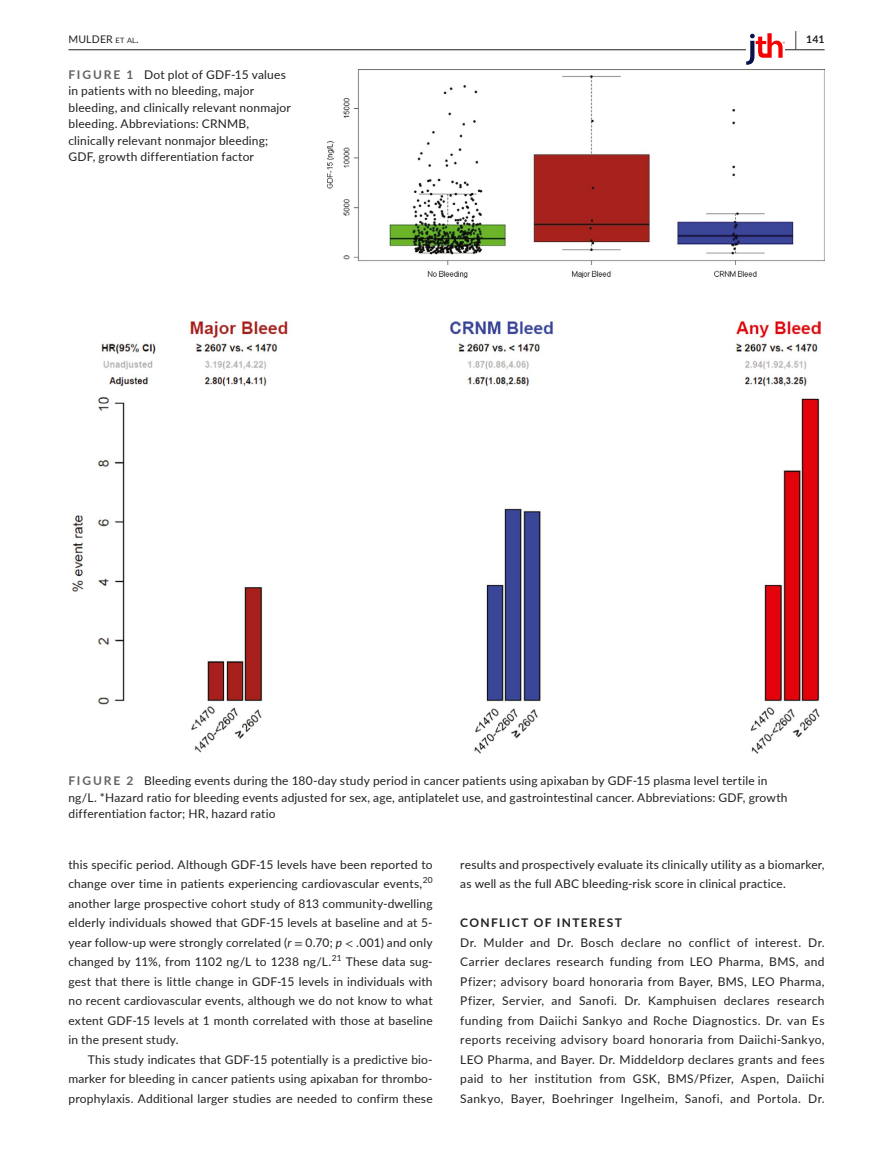
<style>
.page{position:relative;width:893px;height:1174px;background:#fff}
.page>*{position:absolute;margin:0;border:0;box-sizing:border-box;transform-origin:0 0}
.t1{font:12px/19.5px "Lato";letter-spacing:.015em;color:#231f20}
.t2{font:700 12px "Lato";letter-spacing:.115em;color:#231f20}
.t3{font:10.5px "Lato";letter-spacing:.02em;color:#231f20}
.t4{font:700 10.5px "Lato";color:#231f20}
.t5{font:8.4px "Lato";color:#231f20}
.s1{font-size:7.35px}
.s2{font-size:19.5px}
.s3{font-weight:700;color:#636366}
.s4{font-style:italic}
.s5{font-family:"STIX"}
</style>
<div class="page">
<hr style="left:68px;top:49px;width:756px;height:1px;background:#231f20">
<svg style="left:746px;top:33px;width:39px;height:32px"></svg>
<img style="left:327px;top:69px;width:497px;height:208px">
<img style="left:72px;top:321px;width:749px;height:432px">
<p class="t3" style="left:68px;top:31px;width:72px">MULDER <span class="s1">et al</span>.</p>
<p class="t4" style="left:795px;top:31px;width:31px"><span class="s2">|</span> 141</p>
<p class="t1" style="left:68px;top:66px;width:224px;line-height:16.5px"><span class="s3">FIGURE 1</span> Dot plot of GDF-15 values in patients with no bleeding, major bleeding, and clinically relevant nonmajor bleeding. Abbreviations: CRNMB, clinically relevant nonmajor bleeding; GDF, growth differentiation factor</p>
<p class="t1" style="left:68px;top:772px;width:721px;line-height:16.5px"><span class="s3">FIGURE 2</span> Bleeding events during the 180-day study period in cancer patients using apixaban by GDF-15 plasma level tertile in ng/L. *Hazard ratio for bleeding events adjusted for sex, age, antiplatelet use, and gastrointestinal cancer. Abbreviations: GDF, growth differentiation factor; HR, hazard ratio</p>
<p class="t1" style="left:68px;top:854px;width:366px">this specific period. Although GDF-15 levels have been reported to change over time in patients experiencing cardiovascular events,</p>
<p class="t5" style="left:423px;top:874px;width:11px">20</p>
<p class="t1" style="left:68px;top:893px;width:366px;text-align:justify">another large prospective cohort study of 813 community-dwelling elderly individuals showed that GDF-15 levels at baseline and at 5- year follow-up were strongly correlated (<span class="s4">r</span> <span class="s5">=</span> 0.70; <span class="s4">p</span> <span class="s5">&lt;</span> .001) and only changed by 11%, from 1102 ng/L to 1238 ng/L.</p>
<p class="t5" style="left:332px;top:952px;width:11px">21</p>
<p class="t1" style="left:68px;top:951px;width:366px;text-align:justify;text-indent:277px">These data sug&shy;gest that there is little change in GDF-15 levels in individuals with no recent cardiovascular events, although we do not know to what extent GDF-15 levels at 1 month correlated with those at baseline in the present study.</p>
<p class="t1" style="left:68px;top:1049px;width:366px;text-align:justify;text-indent:20px">This study indicates that GDF-15 potentially is a predictive bio&shy;marker for bleeding in cancer patients using apixaban for thrombo&shy;prophylaxis. Additional larger studies are needed to confirm these</p>
<p class="t1" style="left:460px;top:854px;width:366px">results and prospectively evaluate its clinically utility as a biomarker, as well as the full ABC bleeding-risk score in clinical practice.</p>
<p class="t2" style="left:460px;top:914px;width:163px">CONFLICT OF INTEREST</p>
<p class="t1" style="left:460px;top:932px;width:366px;text-align:justify">Dr. Mulder and Dr. Bosch declare no conflict of interest. Dr.<br>Carrier declares research funding from LEO Pharma, BMS, and Pfizer; advisory board honoraria from Bayer, BMS, LEO Pharma, Pfizer, Servier, and Sanofi. Dr. Kamphuisen declares research funding from Daiichi Sankyo and Roche Diagnostics. Dr. van Es reports receiving advisory board honoraria from Daiichi-Sankyo, LEO Pharma, and Bayer. Dr. Middeldorp declares grants and fees paid to her institution from GSK, BMS/Pfizer, Aspen, Daiichi Sankyo, Bayer, Boehringer Ingelheim, Sanofi, and Portola. Dr.</p>
</div>
